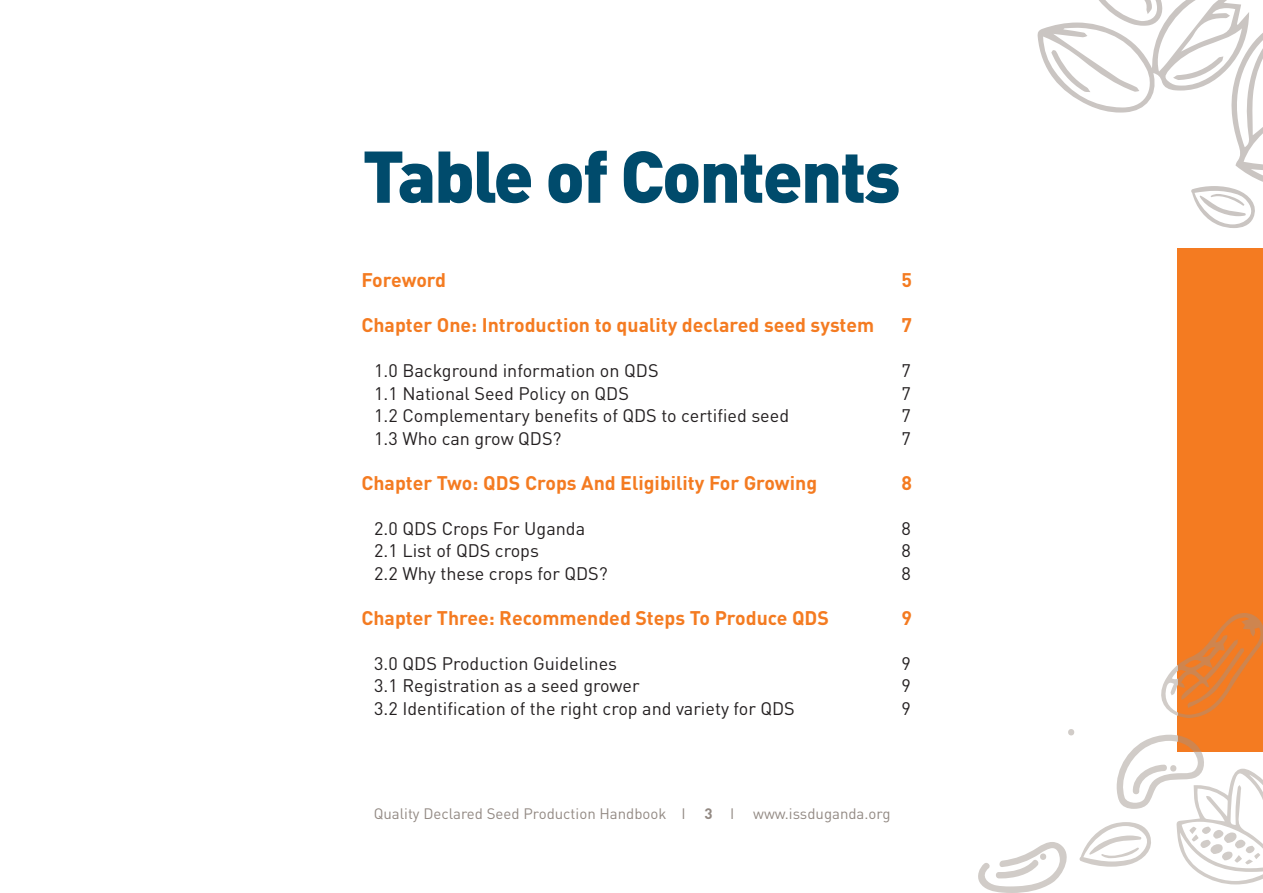
<style>
.page{position:relative;width:1263px;height:893px;background:#fff}
.page>*{position:absolute;margin:0;border:0;box-sizing:border-box;transform-origin:0 0}
.t1{font:900 72px "DIN Pro";letter-spacing:-.03em;color:#004b6c}
.t2{font:700 19.5px "DIN Pro";color:#f47b21}
.t3{font:18px "DIN Pro";color:#231f20}
.t4{font:15px "DIN Pro";color:#938a84}
.s1{font-weight:700}
</style>
<div class="page">
<div style="left:1178px;top:248px;width:85px;height:504px;background:#f47b21"></div>
<svg style="left:1161px;top:613px;width:102px;height:105px"></svg>
<svg style="left:978px;top:729px;width:285px;height:164px"></svg>
<svg style="left:1037px;top:0;width:226px;height:228px"></svg>
<h1 class="t1" style="left:362px;top:128px;width:540px">Table of Contents</h1>
<p class="t2" style="left:361px;top:267px;width:86px">Foreword</p>
<p class="t2" style="left:901px;top:267px;width:12px">5</p>
<p class="t2" style="left:361px;top:312px;width:514px">Chapter One: Introduction to quality declared seed system</p>
<p class="t2" style="left:901px;top:312px;width:12px">7</p>
<p class="t3" style="left:374px;top:358px;width:286px">1.0 Background information on QDS</p>
<p class="t3" style="left:901px;top:358px;width:11px">7</p>
<p class="t3" style="left:374px;top:381px;width:256px">1.1 National Seed Policy on QDS</p>
<p class="t3" style="left:901px;top:381px;width:11px">7</p>
<p class="t3" style="left:374px;top:403px;width:416px">1.2 Complementary benefits of QDS to certified seed</p>
<p class="t3" style="left:901px;top:403px;width:11px">7</p>
<p class="t3" style="left:374px;top:426px;width:189px">1.3 Who can grow QDS?</p>
<p class="t3" style="left:901px;top:426px;width:11px">7</p>
<p class="t2" style="left:361px;top:469px;width:457px">Chapter Two: QDS Crops And Eligibility For Growing</p>
<p class="t2" style="left:901px;top:469px;width:12px">8</p>
<p class="t3" style="left:374px;top:516px;width:213px">2.0 QDS Crops For Uganda</p>
<p class="t3" style="left:901px;top:516px;width:11px">8</p>
<p class="t3" style="left:374px;top:538px;width:166px">2.1 List of QDS crops</p>
<p class="t3" style="left:901px;top:538px;width:11px">8</p>
<p class="t3" style="left:374px;top:561px;width:235px">2.2 Why these crops for QDS?</p>
<p class="t3" style="left:901px;top:561px;width:11px">8</p>
<p class="t2" style="left:361px;top:604px;width:469px">Chapter Three: Recommended Steps To Produce QDS</p>
<p class="t2" style="left:901px;top:604px;width:12px">9</p>
<p class="t3" style="left:374px;top:651px;width:244px">3.0 QDS Production Guidelines</p>
<p class="t3" style="left:901px;top:651px;width:11px">9</p>
<p class="t3" style="left:374px;top:673px;width:267px">3.1 Registration as a seed grower</p>
<p class="t3" style="left:901px;top:673px;width:11px">9</p>
<p class="t3" style="left:374px;top:696px;width:422px">3.2 Identification of the right crop and variety for QDS</p>
<p class="t3" style="left:901px;top:696px;width:11px">9</p>
<p class="t4" style="left:374px;top:804px;width:518px">Quality Declared Seed Production Handbook I <span class="s1">3</span> I www.issduganda.org</p>
</div>
